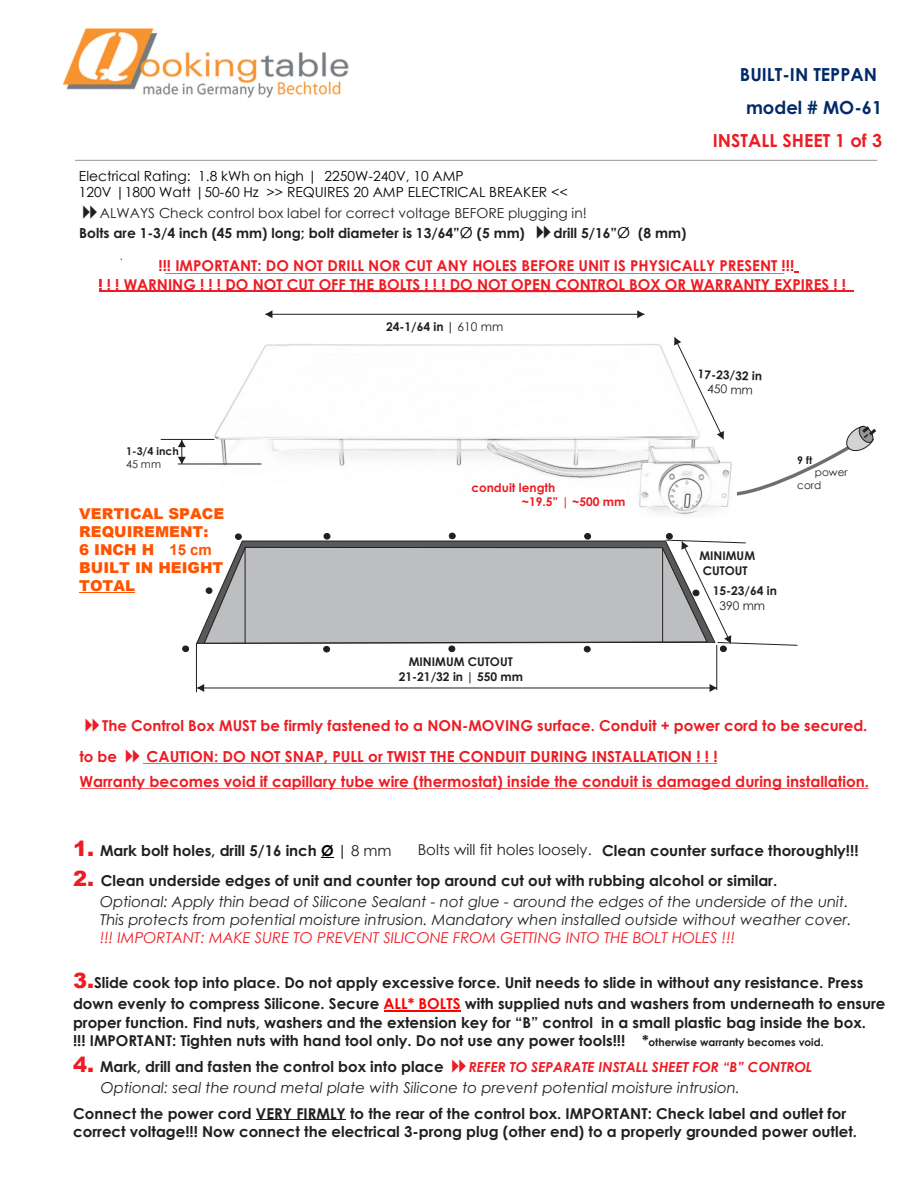
<style>
.page{position:relative;width:918px;height:1188px;background:#fff}
.page>*{position:absolute;margin:0;border:0;box-sizing:border-box;transform-origin:0 0}
.t1{font:900 21px "Arial";color:#ed1c24}
.t2{font:700 18px/32.7px "Century Gothic";color:#002a69;text-align:center}
.t3{font:700 18px "Century Gothic";color:#ed1c24}
.t4{font:700 15.15px "Century Gothic";color:#ed1c24}
.t5{font:700 15.15px "Century Gothic";color:#ed1c24}
.t6{font:700 15px/21.5px "Century Gothic";color:#231f20}
.t7{font:italic 15px/20.5px "Century Gothic";color:#231f20}
.t8{font:700 15px/31.5px "Century Gothic";color:#ed1c24}
.t9{font:italic 15px "Century Gothic";color:#ed1c24}
.t10{font:900 15px/18px "Arial";color:#ff5300}
.t11{font:15px "Century Gothic";color:#231f20}
.t12{font:13.8px/19.6px "Century Gothic";color:#231f20}
.t13{font:13.8px/15.6px "Century Gothic";color:#000}
.t14{font:italic 700 13.8px "Century Gothic";color:#ed1c24}
.t15{font:700 13.8px "Century Gothic";color:#231f20}
.t16{font:700 12px/14.5px "Century Gothic";color:#231f20;text-align:center}
.t17{font:700 12px/14.4px "Century Gothic";color:#231f20}
.t18{font:700 12px/14.5px "Century Gothic";color:#ed1c24}
.t19{font:12px "Century Gothic";color:#231f20}
.t20{font:700 10.65px "Century Gothic";color:#231f20}
.t21{font:10.65px "Century Gothic";color:#231f20}
.t22{font:10.5px/12.5px "Century Gothic";color:#231f20}
.t23{font:700 10.5px "Century Gothic";color:#231f20}
.s1{font-weight:700}
.s2{font-size:15px;color:#000}
.s3{font-weight:400;font-size:15px;color:#000}
.s4{font-weight:400}
.s5{font-style:inherit}
.s6{font-family:"Arial";font-weight:900;font-size:21px;color:#ed1c24}
.s7{color:#000}
.s8{color:#f00}
.s9{font-size:10.5px}
.s10{font-family:"Arial";font-weight:900;font-style:normal;font-size:21px;color:#ed1c24}
.s11{font-weight:700;font-style:normal}
</style>
<div class="page">
<img style="left:212px;top:344px;width:517px;height:171px">
<hr style="left:161px;top:439px;width:53px;height:1px;background:#231f20">
<hr style="left:178px;top:464px;width:83px;height:1px;background:#231f20">
<svg style="left:178px;top:440px;width:8px;height:24px"></svg>
<svg style="left:196px;top:541px;width:470px;height:103px;fill:#58595b"></svg>
<hr style="left:75px;top:160px;width:802px;height:1px;background:#949698">
<hr style="left:196px;top:643px;width:1px;height:49px;background:#231f20">
<hr style="left:717px;top:645px;width:1px;height:45px;background:#231f20">
<hr style="left:197px;top:688px;width:520px;height:1px;background:#231f20">
<svg style="left:197px;top:684px;width:7px;height:8px"></svg>
<svg style="left:710px;top:684px;width:7px;height:8px"></svg>
<hr style="left:265px;top:314px;width:379px;height:1px;background:#231f20">
<svg style="left:265px;top:310px;width:7px;height:8px"></svg>
<svg style="left:637px;top:310px;width:7px;height:8px"></svg>
<svg style="left:674px;top:337px;width:202px;height:167px"></svg>
<svg style="left:204px;top:547px;width:462px;height:97px;background:#b8babc"></svg>
<hr style="left:245px;top:548px;width:1px;height:95px;background:#231f20">
<hr style="left:662px;top:548px;width:1px;height:95px;background:#231f20">
<svg style="left:182px;top:646px;width:7px;height:6px"></svg>
<svg style="left:323px;top:646px;width:7px;height:6px"></svg>
<svg style="left:324px;top:533px;width:6px;height:7px"></svg>
<svg style="left:584px;top:646px;width:7px;height:6px"></svg>
<div style="left:584px;top:533px;width:7px;height:7px;background:#231f20;border:1px solid #231f20;border-radius:50%"></div>
<svg style="left:720px;top:646px;width:7px;height:6px"></svg>
<svg style="left:666px;top:540px;width:132px;height:106px"></svg>
<div style="left:666px;top:533px;width:7px;height:7px;background:#231f20;border:1px solid #231f20;border-radius:50%"></div>
<svg style="left:449px;top:646px;width:6px;height:6px"></svg>
<svg style="left:449px;top:533px;width:7px;height:6px"></svg>
<svg style="left:206px;top:587px;width:6px;height:7px"></svg>
<svg style="left:235px;top:534px;width:7px;height:6px"></svg>
<hr style="left:86px;top:788px;width:783px;height:1px;background:#ed1c24">
<hr style="left:147px;top:763px;width:570px;height:1px;background:#ed1c24">
<hr style="left:99px;top:291px;width:755px;height:1px;background:#ed1c24">
<hr style="left:165px;top:273px;width:619px;height:1px;background:#ed1c24">
<hr style="left:79px;top:592px;width:56px;height:1px;background:#ff5300">
<svg style="left:321px;top:857px;width:13px;height:1px"></svg>
<hr style="left:384px;top:1010px;width:76px;height:1px;background:#f00">
<hr style="left:256px;top:1120px;width:90px;height:1px;background:#231f20">
<img style="left:64px;top:28px;width:285px;height:70px">
<p class="t13" style="left:79px;top:168px;width:490px">Electrical Rating: 1.8 kWh on high | 2250W-240V, 10 AMP<br>120V |1800 Watt |50-60 Hz &gt;&gt; REQUIRES 20 AMP ELECTRICAL BREAKER &lt;&lt;</p>
<p class="t12" style="left:79px;top:203px;width:509px;text-indent:21px">ALWAYS Check control box label for correct voltage BEFORE plugging in!<br><span class="s1">Bolts are 1-3/4 inch (45 mm) long; bolt diameter is 13/64”</span><span class="s2">Ø</span> <span class="s1">(5 mm)</span></p>
<p class="t15" style="left:554px;top:228px;width:134px">drill 5/16”<span class="s3">Ø</span> (8 mm)</p>
<p class="t2" style="left:740px;top:60px;width:144px">BUILT-IN TEPPAN model # MO-61</p>
<p class="t3" style="left:713px;top:133px;width:171px">INSTALL SHEET 1 of 3</p>
<p class="t8" style="left:98px;top:258px;width:749px;line-height:18.3px;text-align:center">!!! IMPORTANT: DO NOT DRILL NOR CUT ANY HOLES BEFORE UNIT IS PHYSICALLY PRESENT !!!<br>! ! ! WARNING ! ! ! DO NOT CUT OFF THE BOLTS ! ! ! DO NOT OPEN CONTROL BOX OR WARRANTY EXPIRES ! !</p>
<p class="t20" style="left:126px;top:447px;width:54px">1-3/4 inch</p>
<p class="t21" style="left:126px;top:457px;width:36px">45 mm</p>
<p class="t10" style="left:79px;top:504px;width:147px">VERTICAL SPACE<br>REQUIREMENT:<br>6 INCH H <span class="s1">15 cm<br></span>BUILT IN HEIGHT<br>TOTAL</p>
<p class="t17" style="left:386px;top:320px;width:119px">24-1/64 in | <span class="s4">610 mm</span></p>
<p class="t18" style="left:522px;top:481px;width:105px;text-indent:-50px">conduit length<br>~19.5” | ~500 mm</p>
<p class="t16" style="left:399px;top:654px;width:126px">MINIMUM CUTOUT<br>21-21/32 in | 550 mm</p>
<p class="t17" style="left:698px;top:368px;width:66px;rotate:2deg">17-23/32 in</p>
<p class="t19" style="left:708px;top:380px;width:47px;rotate:2deg">450 mm</p>
<p class="t23" style="left:797px;top:456px;width:16px">9 ft</p>
<p class="t22" style="left:797px;top:466px;width:52px;text-indent:18px">power cord</p>
<p class="t17" style="left:699px;top:548px;width:57px">M<span class="s5">INI</span>MUM<br>CUTOUT</p>
<p class="t16" style="left:713px;top:583px;width:66px">15-23/64 in</p>
<p class="t19" style="left:719px;top:597px;width:47px">390 mm</p>
<p class="t8" style="left:79px;top:711px;width:790px;text-indent:23px">The Control Box MUST be firmly fastened to a NON-MOVING surface. Conduit + power cord to be secured. to be</p>
<p class="t5" style="left:147px;top:751px;width:573px">CAUTION: DO NOT SNAP, PULL or TWIST THE CONDUIT DURING INSTALLATION ! ! !</p>
<p class="t4" style="left:79px;top:770px;width:791px">Warranty becomes void if capillary tube wire (thermostat) inside the conduit is damaged during installation.</p>
<p class="t6" style="left:73px;top:841px;width:320px"><span class="s6">1.</span> Mark bolt holes, drill 5/16 inch <span class="s7">Ø</span> | <span class="s4">8 mm</span></p>
<p class="t11" style="left:418px;top:839px;width:176px">Bolts will fit holes loosely.</p>
<p class="t6" style="left:101px;top:837px;width:759px;line-height:29.5px;text-indent:501px">Clean counter surface thoroughly!!!<br>Clean underside edges of unit and counter top around cut out with rubbing alcohol or similar.</p>
<p class="t7" style="left:100px;top:892px;width:753px;line-height:18px">Optional: Apply thin bead of Silicone Sealant <span class="s5">- not glue -</span> around the edges of the underside of the unit.<br>This protects from potential moisture intrusion. Mandatory when installed outside without weather cover.</p>
<p class="t9" style="left:100px;top:927px;width:637px">!!! IMPORTANT: MAKE SURE TO PREVENT SILICONE FROM GETTING INTO THE BOLT HOLES !!!</p>
<h1 class="t1" style="left:73px;top:863px;width:23px">2.</h1>
<p class="t6" style="left:73px;top:973px;width:814px"><span class="s6">3.</span>Slide cook top into place. Do not apply excessive force. Unit needs to slide in without any resistance. Press down evenly to compress Silicone. Secure <span class="s8">ALL* BOLTS</span> with supplied nuts and washers from underneath to ensure</p>
<p class="t6" style="left:73px;top:1013px;width:795px;line-height:18.5px">proper function. Find nuts, washers and the extension key for “B” control in a small plastic bag inside the box. !!! IMPORTANT: Tighten nuts with hand tool only. Do not use any power tools!!! *<span class="s9">otherwise warranty becomes void.</span></p>
<p class="t7" style="left:101px;top:1058px;width:641px;text-indent:-28px"><span class="s10">4.</span> <span class="s11">Mark, drill and fasten the control box into place<br></span>Optional: seal the round metal plate with Silicone to prevent potential moisture intrusion.</p>
<p class="t6" style="left:73px;top:1103px;width:785px;line-height:18.1px">Connect the power cord VERY FIRMLY to the rear of the control box. IMPORTANT: Check label and outlet for correct voltage!!! Now connect the electrical 3-prong plug (other end) to a properly grounded power outlet.</p>
<p class="t14" style="left:469px;top:1062px;width:345px">REFER TO SEPARATE INSTALL SHEET FOR “B” CONTROL</p>
</div>
